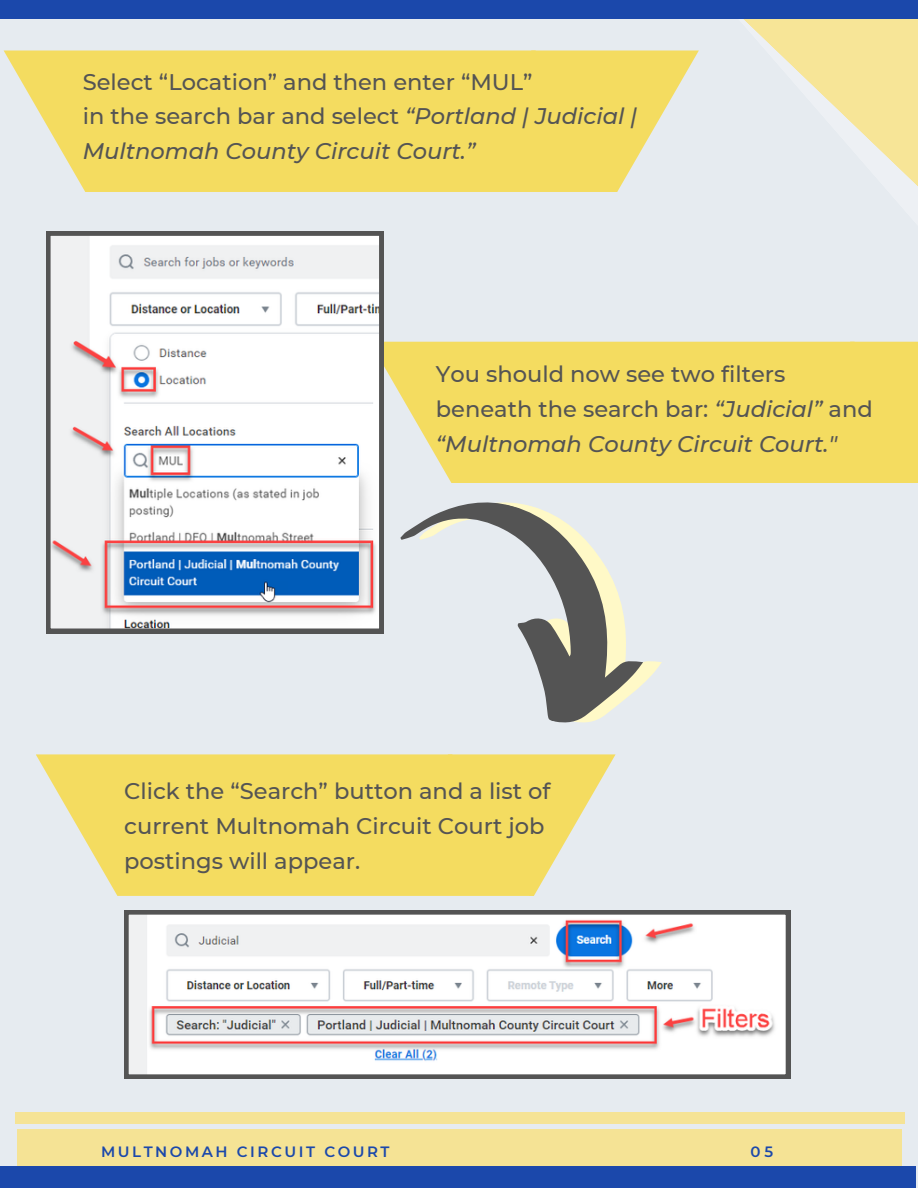
<style>
.page{position:relative;width:918px;height:1188px;background:#e6ebf0}
.page>*{position:absolute;margin:0;border:0;box-sizing:border-box;transform-origin:0 0}
.t1{font:500 22.5px/34.8px "Montserrat";color:#545454}
.t2{font:italic 500 22.5px/34.8px "Montserrat";color:#545454}
.t3{font:600 15px "Montserrat";letter-spacing:.17em;color:#1b48ab}
.s1{font-style:normal}
.s2{font-style:italic}
</style>
<div class="page">
<div style="left:384px;top:342px;width:534px;height:141px;background:#f4dc60"></div>
<svg style="left:743px;top:19px;width:175px;height:167px"></svg>
<div style="left:0;top:0;width:918px;height:19px;background:#1b48ab"></div>
<svg style="left:46px;top:231px;width:338px;height:402px"></svg>
<svg style="left:124px;top:910px;width:666px;height:169px"></svg>
<svg style="left:617px;top:50px;width:82px;height:142px"></svg>
<svg style="left:4px;top:50px;width:613px;height:142px;background:#f3dd6a"></svg>
<svg style="left:534px;top:754px;width:82px;height:142px"></svg>
<svg style="left:36px;top:754px;width:498px;height:142px;background:#f2dd6c"></svg>
<svg style="left:365px;top:480px;width:308px;height:243px"></svg>
<div style="left:17px;top:1129px;width:885px;height:59px;background:#f5e395"></div>
<div style="left:0;top:1166px;width:916px;height:22px;background:#1b48ab"></div>
<div style="left:15px;top:1113px;width:890px;height:11px;background:#f5e395"></div>
<p class="t1" style="left:83px;top:64px;width:451px">Select “Location” and then enter “MUL”</p>
<p class="t2" style="left:83px;top:99px;width:556px"><span class="s1">in the search bar and select</span> “Portland | Judicial |<br>Multnomah County Circuit Court.”</p>
<p class="t1" style="left:436px;top:357px;width:438px">You should now see two filters beneath the search bar: <span class="s2">“Judicial”</span> and <span class="s2">“Multnomah County Circuit Court."</span></p>
<p class="t1" style="left:124px;top:773px;width:428px">Click the “Search” button and a list of current Multnomah Circuit Court job postings will appear.</p>
<p class="t3" style="left:101px;top:1142px;width:290px">MULTNOMAH CIRCUIT COURT</p>
<p class="t3" style="left:751px;top:1142px;width:24px">05</p>
</div>
